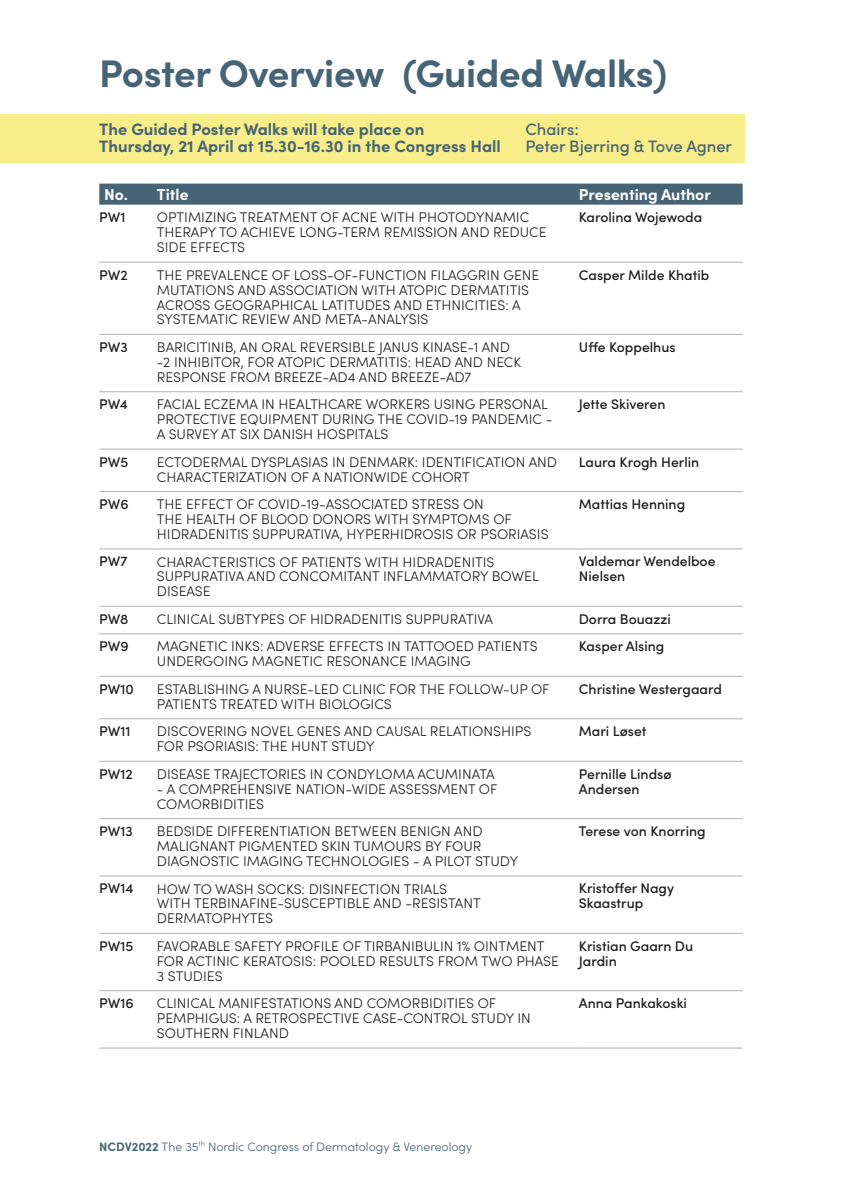
<style>
.page{position:relative;width:844px;height:1191px;background:#fff}
.page>*{position:absolute;margin:0;border:0;box-sizing:border-box;transform-origin:0 0}
.Kapitel{font:700 38.5px "Sofia Pro";letter-spacing:-.01em;color:#476476}
.Kapitel-invisible{font:700 38.5px "Sofia Pro";letter-spacing:-.01em;color:#476476}
.Bread_nonet{font:700 16.62px/17.5px "Sofia Pro";color:#476476}
.t1{font:500 16.45px "Sofia Pro";color:#476476}
.PO-auth{font:700 15.75px "Sofia Pro";color:#fff}
.PO-txt{font:300 14px/14.9px "Sofia Pro";color:#1d1d1b}
.PO-auth-2{font:500 14px/14.9px "Sofia Pro";color:#1d1d1b}
.PO-nr{font:500 14px "Sofia Pro";color:#1d1d1b}
.t2{font:300 12.25px "Sofia Pro";color:#476476}
.s1{font-weight:700}
</style>
<div class="page">
<div style="left:99px;top:184px;width:643px;height:21px;background:#476476"></div>
<svg style="left:99px;top:261px;width:643px;height:731px"></svg>
<hr style="left:99px;top:262px;width:58px;height:1px;background:#b2b2b2">
<hr style="left:157px;top:262px;width:421px;height:1px;background:#b2b2b2">
<hr style="left:578px;top:262px;width:164px;height:1px;background:#b2b2b2">
<hr style="left:99px;top:334px;width:58px;height:1px;background:#b2b2b2">
<hr style="left:157px;top:334px;width:421px;height:1px;background:#b2b2b2">
<hr style="left:578px;top:334px;width:164px;height:1px;background:#b2b2b2">
<hr style="left:99px;top:391px;width:58px;height:1px;background:#b2b2b2">
<hr style="left:157px;top:391px;width:421px;height:1px;background:#b2b2b2">
<hr style="left:578px;top:391px;width:164px;height:1px;background:#b2b2b2">
<hr style="left:99px;top:449px;width:58px;height:1px;background:#b2b2b2">
<hr style="left:157px;top:449px;width:421px;height:1px;background:#b2b2b2">
<hr style="left:578px;top:449px;width:164px;height:1px;background:#b2b2b2">
<hr style="left:99px;top:491px;width:58px;height:1px;background:#b2b2b2">
<hr style="left:157px;top:491px;width:421px;height:1px;background:#b2b2b2">
<hr style="left:578px;top:491px;width:164px;height:1px;background:#b2b2b2">
<hr style="left:99px;top:548px;width:58px;height:1px;background:#b2b2b2">
<hr style="left:157px;top:548px;width:421px;height:1px;background:#b2b2b2">
<hr style="left:578px;top:548px;width:164px;height:1px;background:#b2b2b2">
<hr style="left:99px;top:606px;width:58px;height:1px;background:#b2b2b2">
<hr style="left:157px;top:606px;width:421px;height:1px;background:#b2b2b2">
<hr style="left:578px;top:606px;width:164px;height:1px;background:#b2b2b2">
<hr style="left:99px;top:633px;width:58px;height:1px;background:#b2b2b2">
<hr style="left:157px;top:633px;width:421px;height:1px;background:#b2b2b2">
<hr style="left:578px;top:633px;width:164px;height:1px;background:#b2b2b2">
<hr style="left:99px;top:676px;width:58px;height:1px;background:#b2b2b2">
<hr style="left:157px;top:676px;width:421px;height:1px;background:#b2b2b2">
<hr style="left:578px;top:676px;width:164px;height:1px;background:#b2b2b2">
<hr style="left:99px;top:718px;width:58px;height:1px;background:#b2b2b2">
<hr style="left:157px;top:718px;width:421px;height:1px;background:#b2b2b2">
<hr style="left:578px;top:718px;width:164px;height:1px;background:#b2b2b2">
<hr style="left:99px;top:761px;width:58px;height:1px;background:#b2b2b2">
<hr style="left:157px;top:761px;width:421px;height:1px;background:#b2b2b2">
<hr style="left:578px;top:761px;width:164px;height:1px;background:#b2b2b2">
<hr style="left:99px;top:818px;width:58px;height:1px;background:#b2b2b2">
<hr style="left:157px;top:818px;width:421px;height:1px;background:#b2b2b2">
<hr style="left:578px;top:818px;width:164px;height:1px;background:#b2b2b2">
<hr style="left:99px;top:875px;width:58px;height:1px;background:#b2b2b2">
<hr style="left:157px;top:875px;width:421px;height:1px;background:#b2b2b2">
<hr style="left:578px;top:875px;width:164px;height:1px;background:#b2b2b2">
<hr style="left:99px;top:933px;width:58px;height:1px;background:#b2b2b2">
<hr style="left:157px;top:933px;width:421px;height:1px;background:#b2b2b2">
<hr style="left:578px;top:933px;width:164px;height:1px;background:#b2b2b2">
<hr style="left:99px;top:990px;width:58px;height:1px;background:#b2b2b2">
<hr style="left:157px;top:990px;width:421px;height:1px;background:#b2b2b2">
<hr style="left:578px;top:990px;width:164px;height:1px;background:#b2b2b2">
<hr style="left:99px;top:1047px;width:58px;height:1px;background:#b2b2b2">
<hr style="left:157px;top:1047px;width:421px;height:1px;background:#b2b2b2">
<hr style="left:578px;top:1047px;width:164px;height:1px;background:#b2b2b2">
<div style="left:0;top:114px;width:744px;height:49px;background:#f7ed89"></div>
<p class="Kapitel" style="left:99px;top:44px;width:286px">Poster Overview</p>
<p class="Kapitel-invisible" style="left:402px;top:44px;width:266px">(Guided Walks)</p>
<p class="Bread_nonet" style="left:99px;top:119px;width:403px">The Guided Poster Walks will take place on<br>Thursday, 21 April at 15.30-16.30 in the Congress Hall</p>
<p class="t1" style="left:525px;top:117px;width:55px">Chairs:</p>
<p class="t1" style="left:525px;top:134px;width:208px">Peter Bjerring &amp; Tove Agner</p>
<p class="PO-auth" style="left:104px;top:182px;width:25px">No.</p>
<p class="PO-auth" style="left:157px;top:182px;width:33px">Title</p>
<p class="PO-auth" style="left:578px;top:182px;width:133px">Presenting Author</p>
<p class="PO-nr" style="left:99px;top:207px;width:28px">PW1</p>
<p class="PO-txt" style="left:157px;top:209px;width:391px">OPTIMIZING TREATMENT OF ACNE WITH PHOTODYNAMIC<br>THERAPY TO ACHIEVE LONG-TERM REMISSION AND REDUCE<br>SIDE EFFECTS</p>
<p class="PO-auth-2" style="left:578px;top:209px;width:125px">Karolina Wojewoda</p>
<p class="PO-nr" style="left:99px;top:264px;width:30px">PW2</p>
<p class="PO-txt" style="left:157px;top:267px;width:384px">THE PREVALENCE OF LOSS-OF-FUNCTION FILAGGRIN GENE MUTATIONS AND ASSOCIATION WITH ATOPIC DERMATITIS ACROSS GEOGRAPHICAL LATITUDES AND ETHNICITIES: A SYSTEMATIC REVIEW AND META-ANALYSIS</p>
<p class="PO-auth-2" style="left:578px;top:266px;width:132px">Casper Milde Khatib</p>
<p class="PO-nr" style="left:99px;top:337px;width:30px">PW3</p>
<p class="PO-txt" style="left:157px;top:339px;width:365px">BARICITINIB, AN ORAL REVERSIBLE JANUS KINASE-1 AND -2 INHIBITOR, FOR ATOPIC DERMATITIS: HEAD AND NECK<br>RESPONSE FROM BREEZE-AD4 AND BREEZE-AD7</p>
<p class="PO-auth-2" style="left:578px;top:339px;width:98px">Uffe Koppelhus</p>
<p class="PO-nr" style="left:99px;top:394px;width:30px">PW4</p>
<p class="PO-txt" style="left:157px;top:396px;width:397px">FACIAL ECZEMA IN HEALTHCARE WORKERS USING PERSONAL<br>PROTECTIVE EQUIPMENT DURING THE COVID-19 PANDEMIC -<br>A SURVEY AT SIX DANISH HOSPITALS</p>
<p class="PO-auth-2" style="left:578px;top:396px;width:88px">Jette Skiveren</p>
<p class="PO-nr" style="left:99px;top:451px;width:31px">PW5</p>
<p class="PO-txt" style="left:157px;top:453px;width:401px">ECTODERMAL DYSPLASIAS IN DENMARK: IDENTIFICATION AND<br>CHARACTERIZATION OF A NATIONWIDE COHORT</p>
<p class="PO-auth-2" style="left:578px;top:453px;width:122px">Laura Krogh Herlin</p>
<p class="PO-nr" style="left:99px;top:494px;width:31px">PW6</p>
<p class="PO-txt" style="left:157px;top:496px;width:393px">THE EFFECT OF COVID-19-ASSOCIATED STRESS ON<br>THE HEALTH OF BLOOD DONORS WITH SYMPTOMS OF<br>HIDRADENITIS SUPPURATIVA, HYPERHIDROSIS OR PSORIASIS</p>
<p class="PO-auth-2" style="left:578px;top:496px;width:108px">Mattias Henning</p>
<p class="PO-nr" style="left:99px;top:551px;width:30px">PW7</p>
<p class="PO-txt" style="left:157px;top:553px;width:383px">CHARACTERISTICS OF PATIENTS WITH HIDRADENITIS<br>SUPPURATIVA AND CONCOMITANT INFLAMMATORY BOWEL<br>DISEASE</p>
<p class="PO-auth-2" style="left:578px;top:553px;width:138px">Valdemar Wendelboe<br>Nielsen</p>
<p class="PO-nr" style="left:99px;top:608px;width:31px">PW8</p>
<p class="PO-txt" style="left:157px;top:611px;width:338px">CLINICAL SUBTYPES OF HIDRADENITIS SUPPURATIVA</p>
<p class="PO-auth-2" style="left:578px;top:610px;width:93px">Dorra Bouazzi</p>
<p class="PO-nr" style="left:99px;top:636px;width:31px">PW9</p>
<p class="PO-txt" style="left:157px;top:638px;width:382px">MAGNETIC INKS: ADVERSE EFFECTS IN TATTOOED PATIENTS<br>UNDERGOING MAGNETIC RESONANCE IMAGING</p>
<p class="PO-auth-2" style="left:578px;top:638px;width:87px">Kasper Alsing</p>
<p class="PO-nr" style="left:99px;top:678px;width:36px">PW10</p>
<p class="PO-txt" style="left:157px;top:681px;width:394px">ESTABLISHING A NURSE-LED CLINIC FOR THE FOLLOW-UP OF<br>PATIENTS TREATED WITH BIOLOGICS</p>
<p class="PO-auth-2" style="left:578px;top:680px;width:145px">Christine Westergaard</p>
<p class="PO-nr" style="left:99px;top:721px;width:33px">PW11</p>
<p class="PO-txt" style="left:157px;top:723px;width:376px">DISCOVERING NOVEL GENES AND CAUSAL RELATIONSHIPS<br>FOR PSORIASIS: THE HUNT STUDY</p>
<p class="PO-auth-2" style="left:578px;top:723px;width:69px">Mari Løset</p>
<p class="PO-nr" style="left:99px;top:763px;width:35px">PW12</p>
<p class="PO-txt" style="left:157px;top:765px;width:339px">DISEASE TRAJECTORIES IN CONDYLOMA ACUMINATA</p>
<p class="PO-txt" style="left:157px;top:780px;width:342px">- A COMPREHENSIVE NATION-WIDE ASSESSMENT OF<br>COMORBIDITIES</p>
<p class="PO-auth-2" style="left:578px;top:765px;width:94px">Pernille Lindsø<br>Andersen</p>
<p class="PO-nr" style="left:99px;top:821px;width:35px">PW13</p>
<p class="PO-txt" style="left:157px;top:823px;width:362px">BEDSIDE DIFFERENTIATION BETWEEN BENIGN AND<br>MALIGNANT PIGMENTED SKIN TUMOURS BY FOUR<br>DIAGNOSTIC IMAGING TECHNOLOGIES - A PILOT STUDY</p>
<p class="PO-auth-2" style="left:578px;top:823px;width:128px">Terese von Knorring</p>
<p class="PO-nr" style="left:99px;top:878px;width:36px">PW14</p>
<p class="PO-txt" style="left:157px;top:880px;width:325px">HOW TO WASH SOCKS: DISINFECTION TRIALS<br>WITH TERBINAFINE-SUSCEPTIBLE AND -RESISTANT<br>DERMATOPHYTES</p>
<p class="PO-auth-2" style="left:578px;top:880px;width:97px">Kristoffer Nagy<br>Skaastrup</p>
<p class="PO-nr" style="left:99px;top:935px;width:36px">PW15</p>
<p class="PO-txt" style="left:157px;top:937px;width:403px">FAVORABLE SAFETY PROFILE OF TIRBANIBULIN 1% OINTMENT<br>FOR ACTINIC KERATOSIS: POOLED RESULTS FROM TWO PHASE<br>3 STUDIES</p>
<p class="PO-auth-2" style="left:578px;top:937px;width:116px">Kristian Gaarn Du<br>Jardin</p>
<p class="PO-nr" style="left:99px;top:992px;width:36px">PW16</p>
<p class="PO-txt" style="left:157px;top:995px;width:375px">CLINICAL MANIFESTATIONS AND COMORBIDITIES OF<br>PEMPHIGUS: A RETROSPECTIVE CASE-CONTROL STUDY IN<br>SOUTHERN FINLAND</p>
<p class="PO-auth-2" style="left:578px;top:995px;width:110px">Anna Pankakoski</p>
<p class="t2" style="left:99px;top:1137px;width:374px"><span class="s1">NCDV2022</span> The 35<sup>th</sup> Nordic Congress of Dermatology &amp; Venereology</p>
</div>
